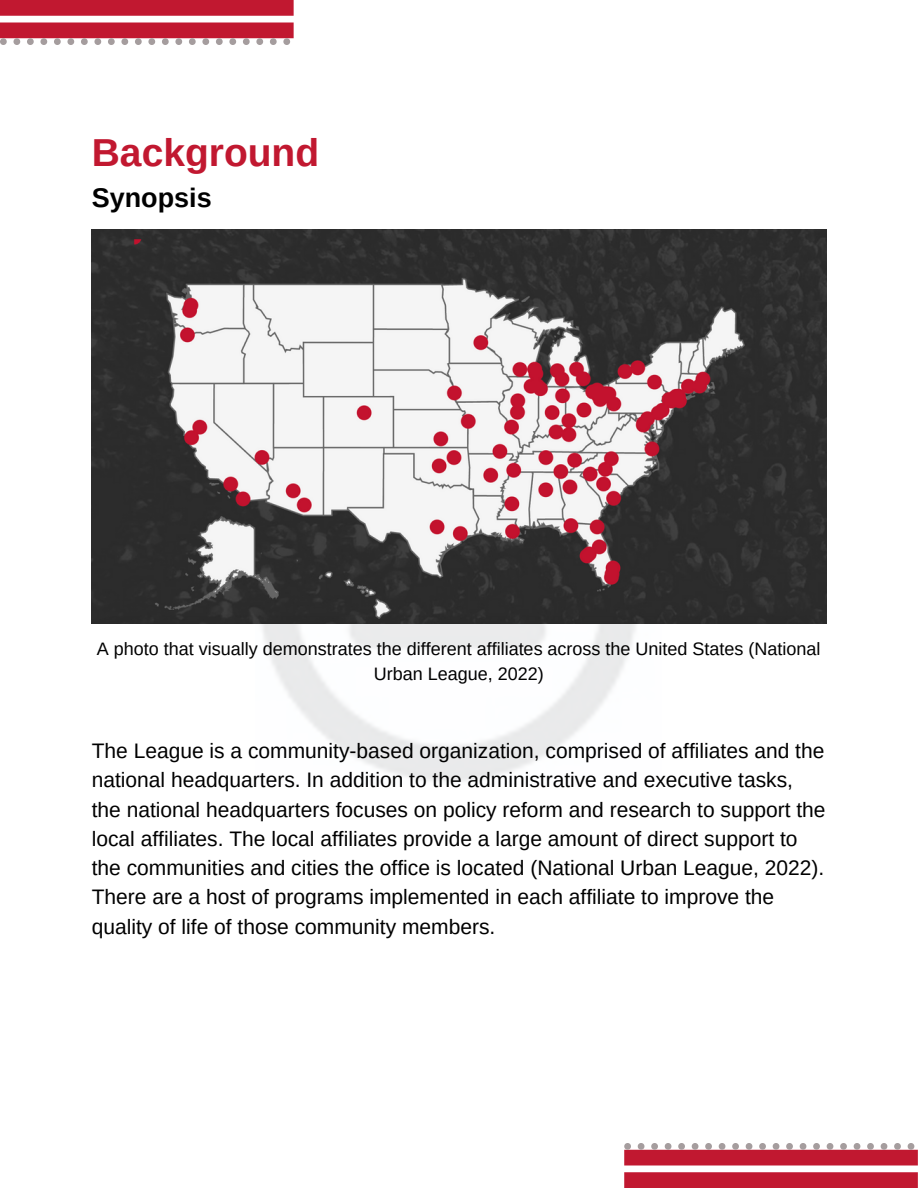
<style>
.page{position:relative;width:918px;height:1188px;background:#fff}
.page>*{position:absolute;margin:0;border:0;box-sizing:border-box;transform-origin:0 0}
.t1{font:700 39px "Arimo";color:#c11830}
.t2{font:700 27px "Arimo";color:#000}
.t3{font:21px/29.2px "Arimo";color:#000}
.t4{font:18px/24.8px "Arimo";color:#000;text-align:center}
</style>
<div class="page">
<div style="left:0;top:0;width:294px;height:16px;background:#c11830"></div>
<div style="left:0;top:23px;width:294px;height:15px;background:#c11830"></div>
<div style="left:624px;top:1150px;width:294px;height:15px;background:#c11830"></div>
<div style="left:624px;top:1172px;width:294px;height:16px;background:#c11830"></div>
<svg style="left:624px;top:1143px;width:290px;height:7px"></svg>
<svg style="left:0;top:38px;width:290px;height:7px"></svg>
<img style="left:256px;top:623px;width:406px;height:158px">
<img style="left:92px;top:229px;width:734px;height:394px">
<h1 class="t1" style="left:92px;top:130px;width:229px">Background</h1>
<p class="t2" style="left:92px;top:183px;width:121px">Synopsis</p>
<p class="t4" style="left:97px;top:636px;width:725px">A photo that visually demonstrates the different affiliates across the United States (National<br>Urban League, 2022)</p>
<p class="t3" style="left:92px;top:736px;width:735px">The League is a community-based organization, comprised of affiliates and the national headquarters. In addition to the administrative and executive tasks, the national headquarters focuses on policy reform and research to support the local affiliates. The local affiliates provide a large amount of direct support to the communities and cities the office is located (National Urban League, 2022).<br>There are a host of programs implemented in each affiliate to improve the quality of life of those community members.</p>
</div>
